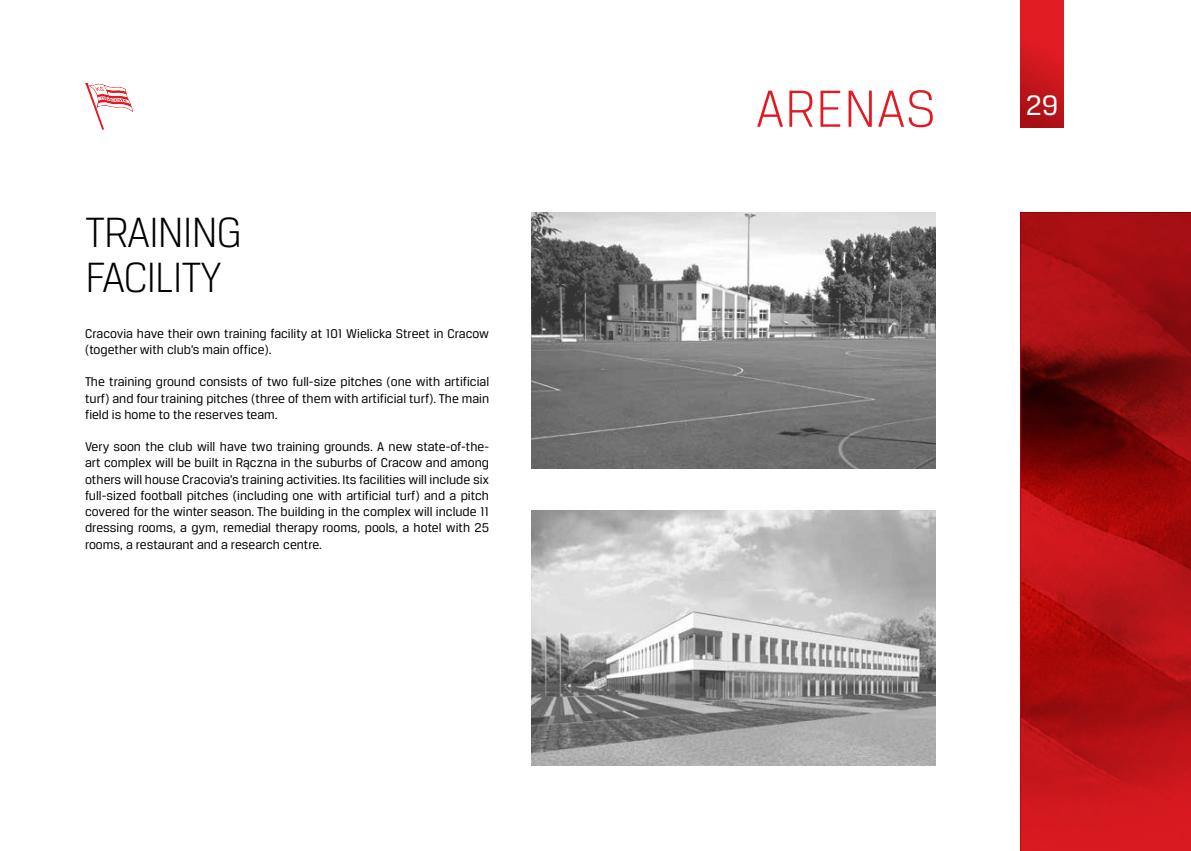
<style>
.page{position:relative;width:1191px;height:851px;background:#fff}
.page>*{position:absolute;margin:0;border:0;box-sizing:border-box;transform-origin:0 0}
.t1{font:300 55.5px "Breuer Text";color:#e11b22}
.t2{font:300 45px/45px "Breuer Text";letter-spacing:-.03em;color:#000}
.t3{font:30px "Breuer Text";color:#fff}
.t4{font:13.5px/16.2px "Breuer Text";color:#000;text-align:justify}
</style>
<div class="page">
<svg style="left:85px;top:83px;width:48px;height:47px"></svg>
<img style="left:1020px;top:213px;width:171px;height:637px">
<div style="left:1020px;top:0;width:43px;height:128px;background:linear-gradient(to bottom,#ee1e26,#ae1116)"></div>
<img style="left:531px;top:213px;width:404px;height:255px">
<img style="left:531px;top:510px;width:404px;height:255px">
<h2 class="t2" style="left:85px;top:209px;width:159px">TRAINING<br>FACILITY</h2>
<p class="t4" style="left:85px;top:325px;width:405px">Cracovia have their own training facility at 101 Wielicka Street in Cracow (together with club’s main office).</p>
<p class="t4" style="left:85px;top:373px;width:405px">The training ground consists of two full-size pitches (one with artificial turf) and four training pitches (three of them with artificial turf). The main field is home to the reserves team.</p>
<p class="t4" style="left:85px;top:438px;width:405px">Very soon the club will have two training grounds. A new state-of-the&shy;art complex will be built in Rączna in the suburbs of Cracow and among others will house Cracovia’s training activities. Its facilities will include six full-sized football pitches (including one with artificial turf) and a pitch covered for the winter season. The building in the complex will include 11 dressing rooms, a gym, remedial therapy rooms, pools, a hotel with 25 rooms, a restaurant and a research centre.</p>
<h1 class="t1" style="left:755px;top:80px;width:182px">ARENAS</h1>
<h3 class="t3" style="left:1026px;top:89px;width:34px">29</h3>
</div>
